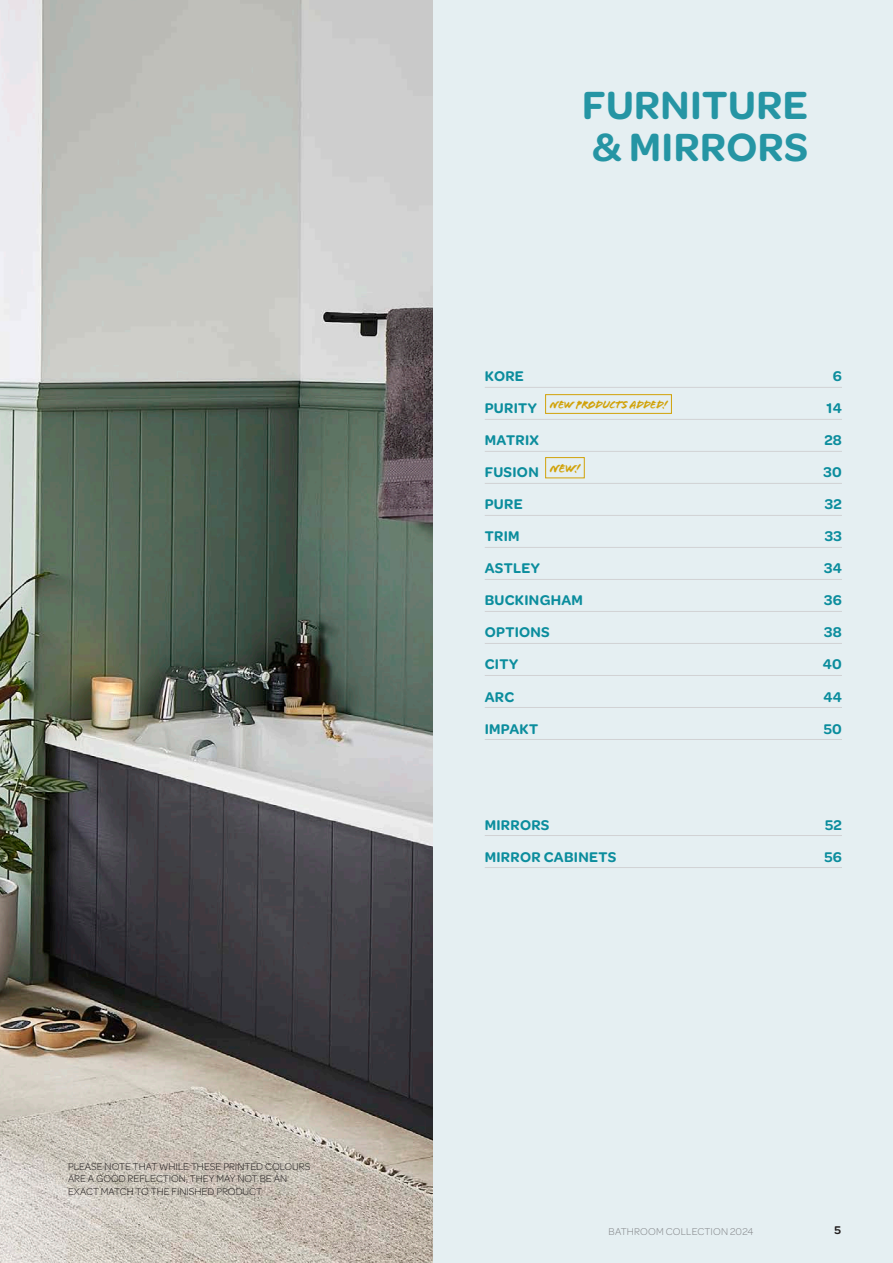
<style>
.page{position:relative;width:893px;height:1263px;background:#fff}
.page>*{position:absolute;margin:0;border:0;box-sizing:border-box;transform-origin:0 0}
.t1{font:600 42px/42px "Omnes Pro";letter-spacing:.01em;color:#2595a4}
.t2{font:600 36px "Omnes Pro";letter-spacing:.01em;color:#2595a4}
.t3{font:600 15px "Omnes Pro";letter-spacing:.02em;color:#0b8d9d}
.t4{font:12.6px "Flood Std";color:#d1a209}
.t5{font:600 12px "Omnes Pro";color:#231f20}
.t6{font:11.7px "Flood Std";letter-spacing:-.04em;color:#d1a209}
.t7{font:300 10.5px/12.6px "Omnes Pro";color:#231f20}
.t8{font:300 10.5px "Omnes Pro";letter-spacing:.015em;color:#808285}
</style>
<div class="page">
<img style="left:0;top:0;width:434px;height:1263px">
<div style="left:434px;top:0;width:459px;height:1263px;background:#e5eff2"></div>
<hr style="left:485px;top:387px;width:357px;height:1px;background:#d1d2d4">
<hr style="left:485px;top:419px;width:357px;height:1px;background:#d1d2d4">
<hr style="left:485px;top:451px;width:357px;height:1px;background:#d1d2d4">
<hr style="left:485px;top:483px;width:357px;height:1px;background:#d1d2d4">
<hr style="left:485px;top:515px;width:357px;height:1px;background:#d1d2d4">
<hr style="left:485px;top:547px;width:357px;height:1px;background:#d1d2d4">
<hr style="left:485px;top:579px;width:357px;height:1px;background:#d1d2d4">
<hr style="left:485px;top:611px;width:357px;height:1px;background:#d1d2d4">
<hr style="left:485px;top:643px;width:357px;height:1px;background:#d1d2d4">
<hr style="left:485px;top:675px;width:357px;height:1px;background:#d1d2d4">
<hr style="left:485px;top:707px;width:357px;height:1px;background:#d1d2d4">
<hr style="left:485px;top:739px;width:357px;height:1px;background:#d1d2d4">
<hr style="left:485px;top:835px;width:357px;height:1px;background:#d1d2d4">
<hr style="left:485px;top:867px;width:357px;height:1px;background:#d1d2d4">
<div style="left:545px;top:457px;width:40px;height:21px;border:1px solid #d1a209"></div>
<div style="left:545px;top:394px;width:127px;height:20px;border:1px solid #d1a209"></div>
<p class="t7" style="left:68px;top:1160px;width:244px">PLEASE NOTE THAT WHILE THESE PRINTED COLOURS<br>ARE A GOOD REFLECTION, THEY MAY NOT BE AN<br>EXACT MATCH TO THE FINISHED PRODUCT</p>
<h2 class="t2" style="left:496px;top:64px;width:327px">COLLECTION NAME</h2>
<h1 class="t1" style="left:582px;top:81px;width:227px">FURNITURE &amp; MIRRORS</h1>
<p class="t3" style="left:485px;top:366px;width:41px">KORE</p>
<p class="t3" style="left:833px;top:366px;width:11px">6</p>
<p class="t3" style="left:485px;top:398px;width:54px">PURITY</p>
<p class="t3" style="left:827px;top:398px;width:17px">14</p>
<p class="t3" style="left:485px;top:430px;width:56px">MATRIX</p>
<p class="t3" style="left:824px;top:430px;width:19px">28</p>
<p class="t3" style="left:485px;top:462px;width:55px">FUSION</p>
<p class="t3" style="left:823px;top:462px;width:20px">30</p>
<p class="t3" style="left:485px;top:494px;width:39px">PURE</p>
<p class="t3" style="left:825px;top:494px;width:19px">32</p>
<p class="t3" style="left:485px;top:526px;width:36px">TRIM</p>
<p class="t3" style="left:825px;top:526px;width:19px">33</p>
<p class="t3" style="left:485px;top:558px;width:57px">ASTLEY</p>
<p class="t3" style="left:824px;top:558px;width:19px">34</p>
<p class="t3" style="left:485px;top:590px;width:100px">BUCKINGHAM</p>
<p class="t3" style="left:824px;top:590px;width:19px">36</p>
<p class="t3" style="left:485px;top:622px;width:67px">OPTIONS</p>
<p class="t3" style="left:824px;top:622px;width:19px">38</p>
<p class="t3" style="left:485px;top:654px;width:35px">CITY</p>
<p class="t3" style="left:823px;top:654px;width:21px">40</p>
<p class="t3" style="left:485px;top:686px;width:31px">ARC</p>
<p class="t3" style="left:823px;top:686px;width:20px">44</p>
<p class="t3" style="left:485px;top:718px;width:55px">IMPAKT</p>
<p class="t3" style="left:824px;top:718px;width:20px">50</p>
<p class="t6" style="left:550px;top:398px;width:119px">NEW PRODUCTS ADDED!</p>
<p class="t4" style="left:550px;top:461px;width:32px">NEW!</p>
<p class="t3" style="left:485px;top:814px;width:66px">MIRRORS</p>
<p class="t3" style="left:825px;top:814px;width:18px">52</p>
<p class="t3" style="left:485px;top:846px;width:133px">MIRROR CABINETS</p>
<p class="t3" style="left:824px;top:846px;width:19px">56</p>
<p class="t8" style="left:609px;top:1224px;width:146px">BATHROOM COLLECTION 2024</p>
<p class="t5" style="left:834px;top:1222px;width:8px">5</p>
</div>
